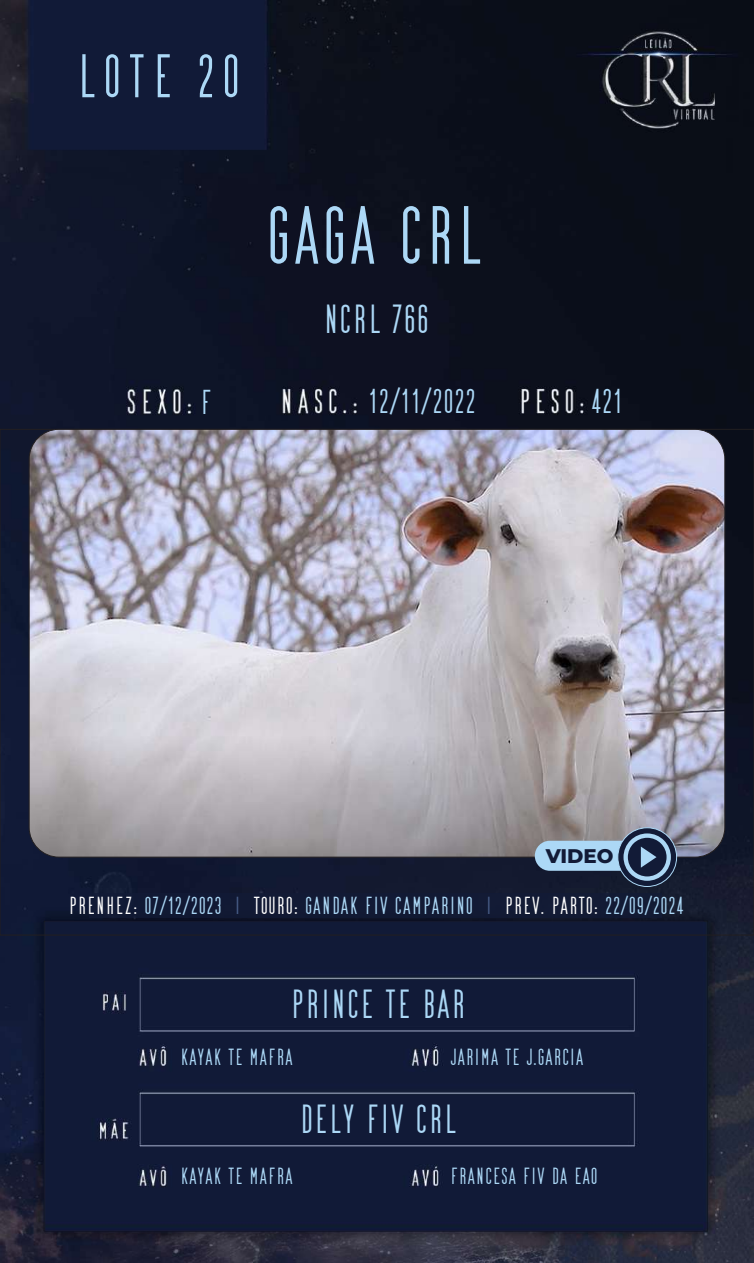
<style>
.page{position:relative;width:754px;height:1263px;background:#fff}
.page>*{position:absolute;margin:0;border:0;box-sizing:border-box;transform-origin:0 0}
.t1{font:82.35px "Grand Aventure Text";color:#acd8f6}
.t2{font:61.5px "Grand Aventure Text";letter-spacing:.09em;color:#acd8f6}
.t3{font:40.65px "Grand Aventure Text";color:#acd8f6}
.t4{font:34.5px "Grand Aventure Text";color:#acd8f6}
.t5{font:24.75px "Grand Aventure Text";color:#acd8f6}
.t6{font:23.4px "Grand Aventure Text";color:#acd8f6}
.t7{font:800 19.65px "Montserrat";color:#121b37}
.s1{color:#fff}
.s2{color:#485e88}
</style>
<div class="page">
<img style="left:0;top:0;width:753px;height:749px">
<img style="left:0;top:749px;width:753px;height:514px">
<img style="left:29px;top:429px;width:695px;height:428px;border-radius:30px">
<div style="left:534px;top:841px;width:106px;height:30px;background:#acd8f6;border-radius:15px"></div>
<svg style="left:617px;top:827px;width:59px;height:60px"></svg>
<svg style="left:623px;top:833px;width:47px;height:48px;background:#495e7a"></svg>
<div style="left:89px;top:893px;width:573px;height:25px;background:#121b37"></div>
<h2 class="t2" style="left:76px;top:51px;width:166px">LOTE 20</h2>
<h3 class="t4" style="left:200px;top:389px;width:14px">F</h3>
<h1 class="t1" style="left:265px;top:202px;width:219px">GAGA CRL</h1>
<h3 class="t3" style="left:323px;top:302px;width:108px">NCRL 766</h3>
<h3 class="t4" style="left:368px;top:387px;width:109px">12/11/2022</h3>
<h3 class="t4" style="left:590px;top:387px;width:34px">421</h3>
<p class="t7" style="left:545px;top:844px;width:69px">VIDEO</p>
<p class="t5" style="left:68px;top:895px;width:616px"><span class="s1">PRENHEZ:</span> 07/12/2023 <span class="s2">|</span> <span class="s1">TOURO:</span> GANDAK FIV CAMPARINO <span class="s2">|</span> <span class="s1">PREV. PARTO:</span> 22/09/2024</p>
<h3 class="t3" style="left:290px;top:988px;width:177px">PRINCE TE BAR</h3>
<p class="t6" style="left:180px;top:1048px;width:115px">KAYAK TE MAFRA</p>
<p class="t6" style="left:449px;top:1048px;width:135px">JARIMA TE J.GARCIA</p>
<h3 class="t3" style="left:299px;top:1103px;width:159px">DELY FIV CRL</h3>
<p class="t6" style="left:180px;top:1167px;width:115px">KAYAK TE MAFRA</p>
<p class="t6" style="left:449px;top:1167px;width:149px">FRANCESA FIV DA EAO</p>
</div>
